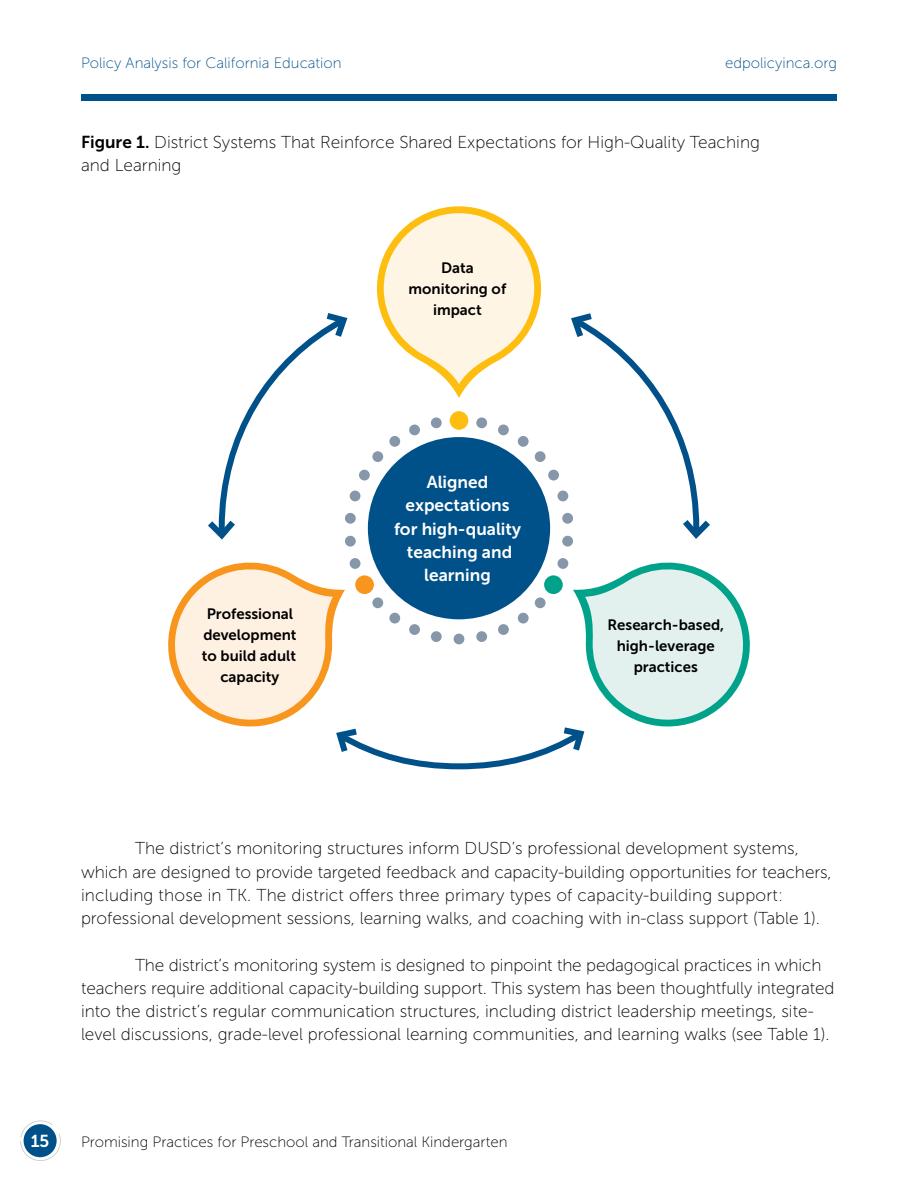
<style>
.page{position:relative;width:918px;height:1188px;background:#fff}
.page>*{position:absolute;margin:0;border:0;box-sizing:border-box;transform-origin:0 0}
.t1{font:17.25px/23.2px "Museo Sans 100";color:#000}
.t2{font:17.25px/23.2px "Museo Sans 700";color:#fff;text-align:center}
.t3{font:15px/21px "Museo Sans 700";color:#000;text-align:center}
.t4{font:15px "Museo Sans 100";color:#000}
.t5{font:15px "Museo Sans 100";color:#00518a}
.s1{font-family:"Museo Sans 700"}
</style>
<div class="page">
<svg style="left:20px;top:1120px;width:41px;height:41px"></svg>
<div style="left:81px;top:94px;width:756px;height:7px;background:#00518a"></div>
<svg style="left:377px;top:206px;width:164px;height:192px"></svg>
<div style="left:476px;top:417px;width:11px;height:11px;background:#8697a9;border-radius:50%"></div>
<div style="left:498px;top:425px;width:11px;height:10px;background:#8697a9;border-radius:50%"></div>
<div style="left:518px;top:436px;width:11px;height:11px;background:#8697a9;border-radius:50%"></div>
<div style="left:535px;top:451px;width:11px;height:11px;background:#8697a9;border-radius:50%"></div>
<div style="left:548px;top:470px;width:11px;height:11px;background:#8697a9;border-radius:50%"></div>
<div style="left:558px;top:491px;width:10px;height:10px;background:#8697a9;border-radius:50%"></div>
<div style="left:562px;top:513px;width:11px;height:11px;background:#8697a9;border-radius:50%"></div>
<div style="left:562px;top:536px;width:11px;height:11px;background:#8697a9;border-radius:50%"></div>
<div style="left:345px;top:536px;width:11px;height:11px;background:#8697a9;border-radius:50%"></div>
<div style="left:345px;top:513px;width:11px;height:11px;background:#8697a9;border-radius:50%"></div>
<div style="left:350px;top:491px;width:10px;height:10px;background:#8697a9;border-radius:50%"></div>
<div style="left:359px;top:470px;width:11px;height:11px;background:#8697a9;border-radius:50%"></div>
<div style="left:372px;top:451px;width:11px;height:11px;background:#8697a9;border-radius:50%"></div>
<div style="left:389px;top:436px;width:11px;height:11px;background:#8697a9;border-radius:50%"></div>
<div style="left:409px;top:425px;width:11px;height:10px;background:#8697a9;border-radius:50%"></div>
<div style="left:431px;top:417px;width:11px;height:11px;background:#8697a9;border-radius:50%"></div>
<div style="left:450px;top:411px;width:18px;height:19px;background:#febe10;border-radius:50%"></div>
<div style="left:368px;top:437px;width:182px;height:182px;background:#00518a;border-radius:50%"></div>
<svg style="left:208px;top:313px;width:144px;height:231px"></svg>
<svg style="left:168px;top:558px;width:582px;height:212px"></svg>
<svg style="left:567px;top:313px;width:143px;height:230px"></svg>
<p class="t5" style="left:81px;top:54px;width:262px">Policy Analysis for California Education</p>
<p class="t5" style="left:725px;top:54px;width:113px">edpolicyinca.org</p>
<p class="t1" style="left:81px;top:131px;width:681px"><span class="s1">Figure 1.</span> District Systems That Reinforce Shared Expectations for High-Quality Teaching and Learning</p>
<p class="t3" style="left:409px;top:258px;width:99px">Data monitoring of impact</p>
<p class="t3" style="left:202px;top:604px;width:96px">Professional development to build adult capacity</p>
<p class="t2" style="left:394px;top:471px;width:129px">Aligned expectations for high-quality teaching and learning</p>
<p class="t3" style="left:607px;top:614px;width:118px">Research-based, high-leverage practices</p>
<p class="t1" style="left:81px;top:837px;width:752px;text-indent:54px">The district’s monitoring structures inform DUSD’s professional development systems, which are designed to provide targeted feedback and capacity-building opportunities for teachers, including those in TK. The district offers three primary types of capacity-building support: professional development sessions, learning walks, and coaching with in-class support (Table 1).</p>
<p class="t1" style="left:81px;top:953px;width:755px;text-indent:54px">The district’s monitoring system is designed to pinpoint the pedagogical practices in which teachers require additional capacity-building support. This system has been thoughtfully integrated into the district’s regular communication structures, including district leadership meetings, site&shy;level discussions, grade-level professional learning communities, and learning walks (see Table 1).</p>
<p class="t2" style="left:31px;top:1129px;width:20px">15</p>
<p class="t4" style="left:81px;top:1134px;width:428px">Promising Practices for Preschool and Transitional Kindergarten</p>
</div>
